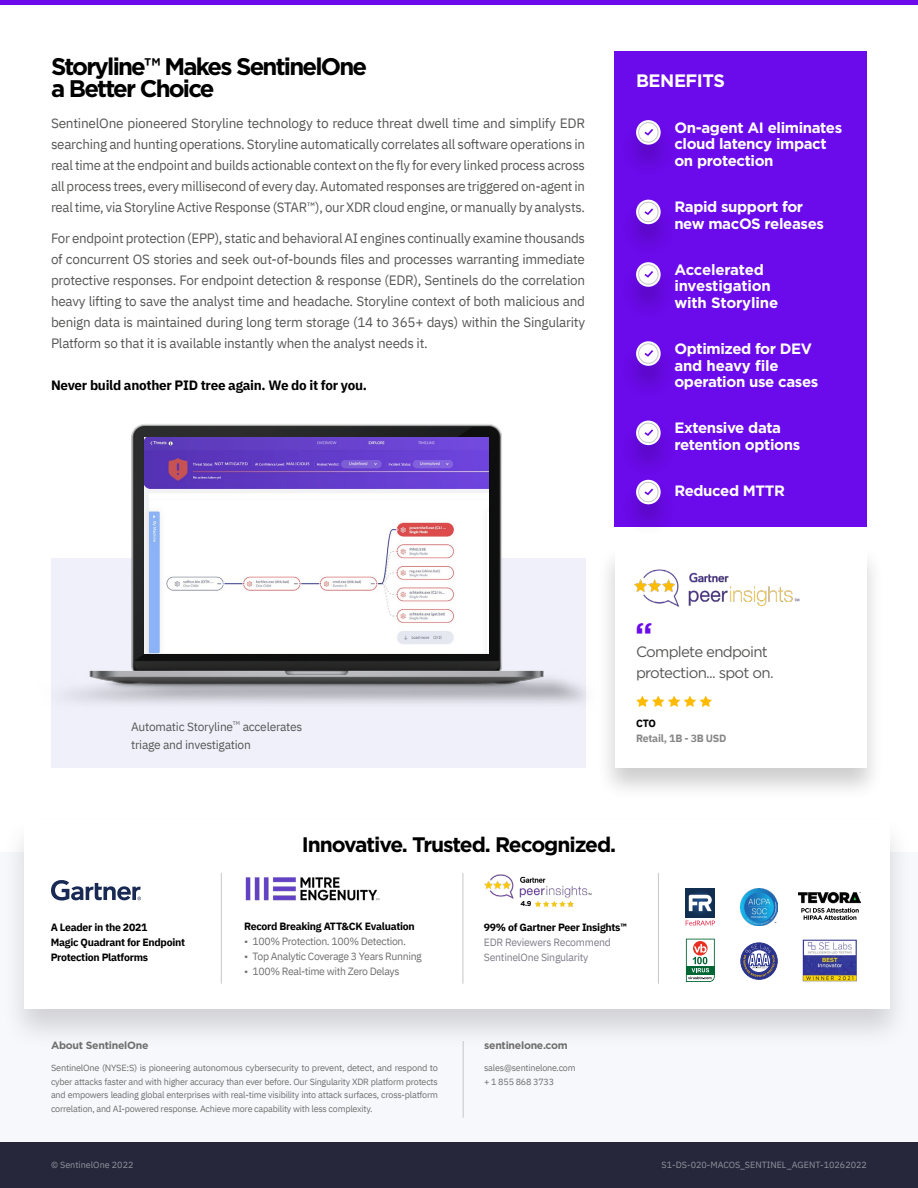
<style>
.page{position:relative;width:918px;height:1188px;background:#fff}
.page>*{position:absolute;margin:0;border:0;box-sizing:border-box;transform-origin:0 0}
.t1{font:700 32.55px "Gotham";color:#6b0aea}
.t2{font:700 24px/22.5px "Gotham";letter-spacing:-.075em;color:#000}
.t3{font:700 21px "Gotham";letter-spacing:-.05em;color:#000}
.t4{font:700 18px "Gotham";letter-spacing:-.025em;color:#fff}
.t5{font:700 15px/16.5px "Gotham";letter-spacing:-.025em;color:#fff}
.t6{font:15px/21px "Gotham";letter-spacing:-.05em;color:#575756}
.t7{font:13.5px/21px "IBM Plex Sans";letter-spacing:-.02em;color:#575756;text-align:justify}
.t8{font:700 13.5px "IBM Plex Sans";letter-spacing:-.02em;color:#000}
.t9{font:12px/18px "IBM Plex Sans";letter-spacing:-.02em;color:#575756}
.t10{font:700 10.5px/15px "IBM Plex Sans";letter-spacing:-.025em;color:#000}
.t11{font:10.5px "IBM Plex Sans";letter-spacing:-.035em;color:#706f6f}
.t12{font:10.5px/15px "IBM Plex Sans";letter-spacing:-.025em;color:#7d7d89}
.t13{font:700 10.5px "Gotham";letter-spacing:-.025em;color:#706f6f}
.t14{font:700 10.5px "IBM Plex Sans";letter-spacing:-.02em;color:#878787}
.t15{font:9px/13.5px "IBM Plex Sans";letter-spacing:-.025em;color:#706f6f;text-align:justify}
.t16{font:9px "IBM Plex Sans";color:#93939d}
.t17{font:700 7.05px "Gotham";color:#000}
.t18{font:5.25px "IBM Plex Sans";color:#575756}
</style>
<div class="page">
<div style="left:0;top:852px;width:918px;height:336px;background:#f7f8fc"></div>
<div style="left:1px;top:814px;width:913px;height:236px;background:#000;opacity:.15"></div>
<div style="left:25px;top:820px;width:865px;height:190px;background:#fff"></div>
<hr style="left:221px;top:873px;width:1px;height:111px;background:#c6c6c6">
<hr style="left:463px;top:873px;width:1px;height:111px;background:#c6c6c6">
<hr style="left:658px;top:873px;width:1px;height:111px;background:#c6c6c6">
<img style="left:245px;top:877px;width:135px;height:24px">
<svg style="left:51px;top:880px;width:90px;height:21px"></svg>
<img style="left:484px;top:874px;width:108px;height:25px">
<svg style="left:535px;top:901px;width:39px;height:6px"></svg>
<img style="left:802px;top:939px;width:55px;height:43px">
<svg style="left:801px;top:910px;width:58px;height:10px"></svg>
<img style="left:799px;top:891px;width:62px;height:19px">
<div style="left:686px;top:888px;width:29px;height:30px;background:#112e51"></div>
<div style="left:688px;top:891px;width:25px;height:24px;background:#133156;border-radius:50%"></div>
<div style="left:690px;top:893px;width:21px;height:20px;background:#16375f;border-radius:50%"></div>
<div style="left:691px;top:893px;width:19px;height:19px;background:#506989;border-radius:50%"></div>
<svg style="left:686px;top:920px;width:29px;height:5px"></svg>
<svg style="left:689px;top:895px;width:23px;height:16px"></svg>
<svg style="left:741px;top:943px;width:37px;height:37px"></svg>
<svg style="left:686px;top:939px;width:29px;height:43px"></svg>
<img style="left:741px;top:889px;width:36px;height:36px">
<hr style="left:463px;top:1041px;width:1px;height:77px;background:#c6c6c6">
<div style="left:0;top:1142px;width:918px;height:46px;background:#26273b"></div>
<hr style="left:0;top:0;width:918px;height:4px;background:#6b0aea">
<div style="left:51px;top:558px;width:534px;height:210px;background:#eff0fa"></div>
<img style="left:67px;top:424px;width:519px;height:287px">
<img style="left:144px;top:438px;width:345px;height:216px">
<div style="left:596px;top:543px;width:290px;height:258px;background:#000;opacity:.2"></div>
<div style="left:615px;top:548px;width:252px;height:220px;background:#fff"></div>
<img style="left:634px;top:569px;width:166px;height:38px">
<svg style="left:636px;top:696px;width:76px;height:11px"></svg>
<div style="left:615px;top:51px;width:252px;height:475px;background:#6b0aea"></div>
<div style="left:618px;top:119px;width:60px;height:60px;background:#000;opacity:.2"></div>
<svg style="left:636px;top:120px;width:25px;height:25px"></svg>
<div style="left:638px;top:122px;width:20px;height:20px;border:1px solid #c6c6c6;border-radius:50%"></div>
<svg style="left:644px;top:129px;width:9px;height:7px"></svg>
<div style="left:618px;top:199px;width:60px;height:59px;background:#000;opacity:.2"></div>
<svg style="left:636px;top:200px;width:25px;height:24px"></svg>
<div style="left:638px;top:202px;width:20px;height:20px;border:1px solid #c6c6c6;border-radius:50%"></div>
<svg style="left:644px;top:208px;width:9px;height:7px"></svg>
<div style="left:618px;top:261px;width:60px;height:60px;background:#000;opacity:.2"></div>
<svg style="left:636px;top:262px;width:25px;height:25px"></svg>
<div style="left:638px;top:264px;width:20px;height:21px;border:1px solid #c6c6c6;border-radius:50%"></div>
<svg style="left:644px;top:271px;width:9px;height:7px"></svg>
<div style="left:618px;top:341px;width:60px;height:59px;background:#000;opacity:.2"></div>
<svg style="left:636px;top:341px;width:25px;height:25px"></svg>
<div style="left:638px;top:344px;width:20px;height:20px;border:1px solid #c6c6c6;border-radius:50%"></div>
<svg style="left:644px;top:350px;width:9px;height:7px"></svg>
<div style="left:618px;top:420px;width:60px;height:59px;background:#000;opacity:.2"></div>
<svg style="left:636px;top:421px;width:25px;height:24px"></svg>
<div style="left:638px;top:423px;width:20px;height:20px;border:1px solid #c6c6c6;border-radius:50%"></div>
<svg style="left:644px;top:429px;width:9px;height:7px"></svg>
<div style="left:618px;top:479px;width:60px;height:59px;background:#000;opacity:.2"></div>
<svg style="left:636px;top:480px;width:25px;height:24px"></svg>
<div style="left:638px;top:482px;width:20px;height:20px;border:1px solid #c6c6c6;border-radius:50%"></div>
<svg style="left:644px;top:489px;width:9px;height:6px"></svg>
<h2 class="t2" style="left:51px;top:55px;width:318px">Storyline™ Makes SentinelOne a Better Choice</h2>
<p class="t7" style="left:51px;top:111px;width:536px">SentinelOne pioneered Storyline technology to reduce threat dwell time and simplify EDR searching and hunting operations. Storyline automatically correlates all software operations in real time at the endpoint and builds actionable context on the fly for every linked process across all process trees, every millisecond of every day. Automated responses are triggered on-agent in real time, via Storyline Active Response (STAR™), our XDR cloud engine, or manually by analysts.</p>
<p class="t7" style="left:51px;top:227px;width:536px">For endpoint protection (EPP), static and behavioral AI engines continually examine thousands of concurrent OS stories and seek out-of-bounds files and processes warranting immediate protective responses. For endpoint detection &amp; response (EDR), Sentinels do the correlation heavy lifting to save the analyst time and headache. Storyline context of both malicious and benign data is maintained during long term storage (14 to 365+ days) within the Singularity Platform so that it is available instantly when the analyst needs it.</p>
<p class="t8" style="left:51px;top:374px;width:317px">Never build another PID tree again. We do it for you.</p>
<h3 class="t4" style="left:636px;top:68px;width:90px">BENEFITS</h3>
<p class="t5" style="left:674px;top:119px;width:169px">On-agent AI eliminates cloud latency impact on protection</p>
<p class="t5" style="left:674px;top:199px;width:151px">Rapid support for new macOS releases</p>
<p class="t5" style="left:674px;top:261px;width:105px">Accelerated investigation with Storyline</p>
<p class="t5" style="left:674px;top:341px;width:146px">Optimized for DEV and heavy file operation use cases</p>
<p class="t5" style="left:674px;top:420px;width:128px">Extensive data retention options</p>
<p class="t5" style="left:674px;top:483px;width:112px">Reduced MTTR</p>
<p class="t9" style="left:131px;top:716px;width:104px">Automatic Storyline</p>
<p class="t18" style="left:233px;top:720px;width:9px">TM</p>
<p class="t9" style="left:131px;top:716px;width:173px;text-indent:112px">accelerates triage and investigation</p>
<h1 class="t1" style="left:635px;top:612px;width:19px">“</h1>
<p class="t6" style="left:636px;top:641px;width:139px">Complete endpoint protection... spot on.</p>
<p class="t10" style="left:636px;top:715px;width:21px">CTO</p>
<p class="t14" style="left:636px;top:730px;width:92px">Retail, 1B - 3B USD</p>
<p class="t10" style="left:51px;top:919px;width:136px">A Leader in the 2021<br>Magic Quadrant for Endpoint<br>Protection Platforms</p>
<h3 class="t3" style="left:302px;top:831px;width:316px">Innovative. Trusted. Recognized.</h3>
<p class="t10" style="left:244px;top:918px;width:172px">Record Breaking ATT&amp;CK Evaluation</p>
<p class="t11" style="left:244px;top:934px;width:163px">• 100% Protection. 100% Detection.</p>
<p class="t11" style="left:244px;top:949px;width:179px">• Top Analytic Coverage 3 Years Running</p>
<p class="t11" style="left:244px;top:964px;width:157px">• 100% Real-time with Zero Delays</p>
<p class="t17" style="left:520px;top:899px;width:13px">4.9</p>
<p class="t10" style="left:484px;top:919px;width:144px">99% of Gartner Peer Insights™</p>
<p class="t12" style="left:484px;top:934px;width:129px">EDR Reviewers Recommend<br>SentinelOne Singularity</p>
<p class="t13" style="left:51px;top:1039px;width:99px">About SentinelOne</p>
<p class="t15" style="left:51px;top:1061px;width:388px">SentinelOne (NYSE:S) is pioneering autonomous cybersecurity to prevent, detect, and respond to cyber attacks faster and with higher accuracy than ever before. Our Singularity XDR platform protects and empowers leading global enterprises with real-time visibility into attack surfaces, cross-platform correlation, and AI-powered response. Achieve more capability with less complexity.</p>
<p class="t13" style="left:484px;top:1039px;width:85px">sentinelone.com</p>
<p class="t15" style="left:484px;top:1061px;width:93px">sales@sentinelone.com + 1 855 868 3733</p>
<p class="t16" style="left:51px;top:1158px;width:84px">© SentinelOne 2022</p>
<p class="t16" style="left:662px;top:1158px;width:207px">S1-DS-020-MACOS_SENTINEL_AGENT-10262022</p>
</div>
